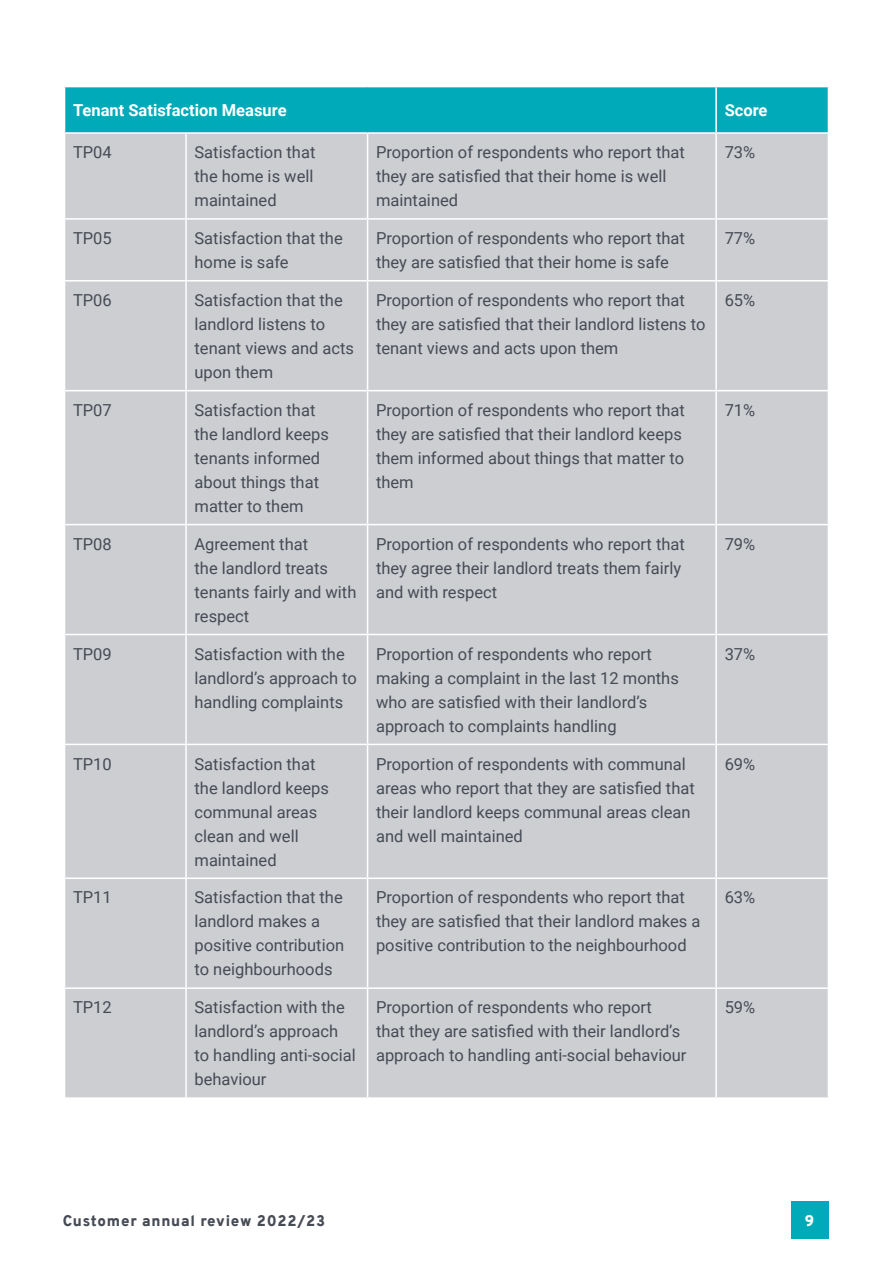
<style>
.page{position:relative;width:893px;height:1263px;background:#fff}
.page>*{position:absolute;margin:0;border:0;box-sizing:border-box;transform-origin:0 0}
.body{font:16.5px/24px "Roboto";color:#464b54}
.white_bold{font:700 16.5px "Roboto";color:#fff}
.t1{font:900 15px "Overpass";letter-spacing:.05em;color:#464b54}
.t2{font:900 15px "Overpass";color:#fff}
</style>
<div class="page">
<div style="left:65px;top:87px;width:763px;height:45px;background:#00aab8"></div>
<div style="left:65px;top:134px;width:763px;height:963px;background:#ccced2"></div>
<hr style="left:715px;top:87px;width:2px;height:45px;background:#fff">
<hr style="left:185px;top:134px;width:2px;height:84px;background:#fff">
<hr style="left:367px;top:134px;width:1px;height:84px;background:#fff">
<hr style="left:715px;top:134px;width:2px;height:84px;background:#fff">
<hr style="left:64px;top:218px;width:122px;height:2px;background:#fff">
<hr style="left:186px;top:218px;width:182px;height:2px;background:#fff">
<hr style="left:185px;top:220px;width:2px;height:60px;background:#fff">
<hr style="left:368px;top:218px;width:348px;height:2px;background:#fff">
<hr style="left:367px;top:220px;width:1px;height:60px;background:#fff">
<hr style="left:716px;top:218px;width:113px;height:2px;background:#fff">
<hr style="left:715px;top:220px;width:2px;height:60px;background:#fff">
<hr style="left:64px;top:280px;width:122px;height:2px;background:#fff">
<hr style="left:186px;top:280px;width:182px;height:2px;background:#fff">
<hr style="left:185px;top:282px;width:2px;height:108px;background:#fff">
<hr style="left:368px;top:280px;width:348px;height:2px;background:#fff">
<hr style="left:367px;top:282px;width:1px;height:108px;background:#fff">
<hr style="left:716px;top:280px;width:113px;height:2px;background:#fff">
<hr style="left:715px;top:282px;width:2px;height:108px;background:#fff">
<hr style="left:64px;top:390px;width:122px;height:1px;background:#fff">
<hr style="left:186px;top:390px;width:182px;height:1px;background:#fff">
<hr style="left:185px;top:391px;width:2px;height:133px;background:#fff">
<hr style="left:368px;top:390px;width:348px;height:1px;background:#fff">
<hr style="left:367px;top:391px;width:1px;height:133px;background:#fff">
<hr style="left:716px;top:390px;width:113px;height:1px;background:#fff">
<hr style="left:715px;top:391px;width:2px;height:133px;background:#fff">
<hr style="left:64px;top:524px;width:122px;height:1px;background:#fff">
<hr style="left:186px;top:524px;width:182px;height:1px;background:#fff">
<hr style="left:185px;top:525px;width:2px;height:109px;background:#fff">
<hr style="left:368px;top:524px;width:348px;height:1px;background:#fff">
<hr style="left:367px;top:525px;width:1px;height:109px;background:#fff">
<hr style="left:716px;top:524px;width:113px;height:1px;background:#fff">
<hr style="left:715px;top:525px;width:2px;height:109px;background:#fff">
<hr style="left:64px;top:634px;width:122px;height:1px;background:#fff">
<hr style="left:186px;top:634px;width:182px;height:1px;background:#fff">
<hr style="left:185px;top:635px;width:2px;height:109px;background:#fff">
<hr style="left:368px;top:634px;width:348px;height:1px;background:#fff">
<hr style="left:367px;top:635px;width:1px;height:109px;background:#fff">
<hr style="left:716px;top:634px;width:113px;height:1px;background:#fff">
<hr style="left:715px;top:635px;width:2px;height:109px;background:#fff">
<hr style="left:64px;top:744px;width:122px;height:1px;background:#fff">
<hr style="left:186px;top:744px;width:182px;height:1px;background:#fff">
<hr style="left:185px;top:745px;width:2px;height:132px;background:#fff">
<hr style="left:368px;top:744px;width:348px;height:1px;background:#fff">
<hr style="left:367px;top:745px;width:1px;height:132px;background:#fff">
<hr style="left:716px;top:744px;width:113px;height:1px;background:#fff">
<hr style="left:715px;top:745px;width:2px;height:132px;background:#fff">
<hr style="left:64px;top:877px;width:122px;height:2px;background:#fff">
<hr style="left:186px;top:877px;width:182px;height:2px;background:#fff">
<hr style="left:185px;top:879px;width:2px;height:108px;background:#fff">
<hr style="left:368px;top:877px;width:348px;height:2px;background:#fff">
<hr style="left:367px;top:879px;width:1px;height:108px;background:#fff">
<hr style="left:716px;top:877px;width:113px;height:2px;background:#fff">
<hr style="left:715px;top:879px;width:2px;height:108px;background:#fff">
<hr style="left:64px;top:987px;width:122px;height:2px;background:#fff">
<hr style="left:186px;top:987px;width:182px;height:2px;background:#fff">
<hr style="left:185px;top:989px;width:2px;height:108px;background:#fff">
<hr style="left:368px;top:987px;width:348px;height:2px;background:#fff">
<hr style="left:367px;top:989px;width:1px;height:108px;background:#fff">
<hr style="left:716px;top:987px;width:113px;height:2px;background:#fff">
<hr style="left:715px;top:989px;width:2px;height:108px;background:#fff">
<div style="left:791px;top:1201px;width:37px;height:37px;background:#00aab8"></div>
<p class="white_bold" style="left:73px;top:99px;width:215px">Tenant Satisfaction Measure</p>
<p class="white_bold" style="left:725px;top:99px;width:44px">Score</p>
<p class="body" style="left:73px;top:140px;width:40px">TP04</p>
<p class="body" style="left:195px;top:140px;width:122px">Satisfaction that the home is well maintained</p>
<p class="body" style="left:376px;top:140px;width:310px">Proportion of respondents who report that they are satisfied that their home is well maintained</p>
<p class="body" style="left:725px;top:140px;width:32px">73%</p>
<p class="body" style="left:73px;top:226px;width:40px">TP05</p>
<p class="body" style="left:195px;top:226px;width:150px">Satisfaction that the home is safe</p>
<p class="body" style="left:376px;top:226px;width:310px">Proportion of respondents who report that they are satisfied that their home is safe</p>
<p class="body" style="left:725px;top:226px;width:32px">77%</p>
<p class="body" style="left:73px;top:287px;width:40px">TP06</p>
<p class="body" style="left:195px;top:287px;width:161px">Satisfaction that the landlord listens to tenant views and acts upon them</p>
<p class="body" style="left:376px;top:287px;width:331px">Proportion of respondents who report that they are satisfied that their landlord listens to tenant views and acts upon them</p>
<p class="body" style="left:725px;top:287px;width:32px">65%</p>
<p class="body" style="left:73px;top:397px;width:40px">TP07</p>
<p class="body" style="left:195px;top:397px;width:136px">Satisfaction that the landlord keeps tenants informed about things that matter to them</p>
<p class="body" style="left:376px;top:397px;width:310px">Proportion of respondents who report that they are satisfied that their landlord keeps them informed about things that matter to them</p>
<p class="body" style="left:725px;top:397px;width:32px">71%</p>
<p class="body" style="left:73px;top:531px;width:40px">TP08</p>
<p class="body" style="left:195px;top:531px;width:163px">Agreement that<br>the landlord treats tenants fairly and with respect</p>
<p class="body" style="left:376px;top:531px;width:310px">Proportion of respondents who report that they agree their landlord treats them fairly and with respect</p>
<p class="body" style="left:725px;top:531px;width:32px">79%</p>
<p class="body" style="left:73px;top:641px;width:40px">TP09</p>
<p class="body" style="left:195px;top:641px;width:164px">Satisfaction with the landlord’s approach to handling complaints</p>
<p class="body" style="left:376px;top:641px;width:304px">Proportion of respondents who report making a complaint in the last 12 months who are satisfied with their landlord’s approach to complaints handling</p>
<p class="body" style="left:725px;top:641px;width:32px">37%</p>
<p class="body" style="left:73px;top:751px;width:40px">TP10</p>
<p class="body" style="left:195px;top:751px;width:136px">Satisfaction that the landlord keeps communal areas clean and well maintained</p>
<p class="body" style="left:376px;top:751px;width:320px">Proportion of respondents with communal areas who report that they are satisfied that their landlord keeps communal areas clean and well maintained</p>
<p class="body" style="left:725px;top:751px;width:32px">69%</p>
<p class="body" style="left:73px;top:885px;width:40px">TP11</p>
<p class="body" style="left:195px;top:885px;width:151px">Satisfaction that the landlord makes a positive contribution to neighbourhoods</p>
<p class="body" style="left:376px;top:885px;width:326px">Proportion of respondents who report that they are satisfied that their landlord makes a positive contribution to the neighbourhood</p>
<p class="body" style="left:725px;top:885px;width:32px">63%</p>
<p class="body" style="left:73px;top:995px;width:40px">TP12</p>
<p class="body" style="left:195px;top:995px;width:163px">Satisfaction with the landlord’s approach to handling anti-social behaviour</p>
<p class="body" style="left:376px;top:995px;width:312px">Proportion of respondents who report<br>that they are satisfied with their landlord’s approach to handling anti-social behaviour</p>
<p class="body" style="left:725px;top:995px;width:32px">59%</p>
<p class="t1" style="left:63px;top:1209px;width:264px">Customer annual review 2022/23</p>
<p class="t2" style="left:805px;top:1209px;width:11px">9</p>
</div>
